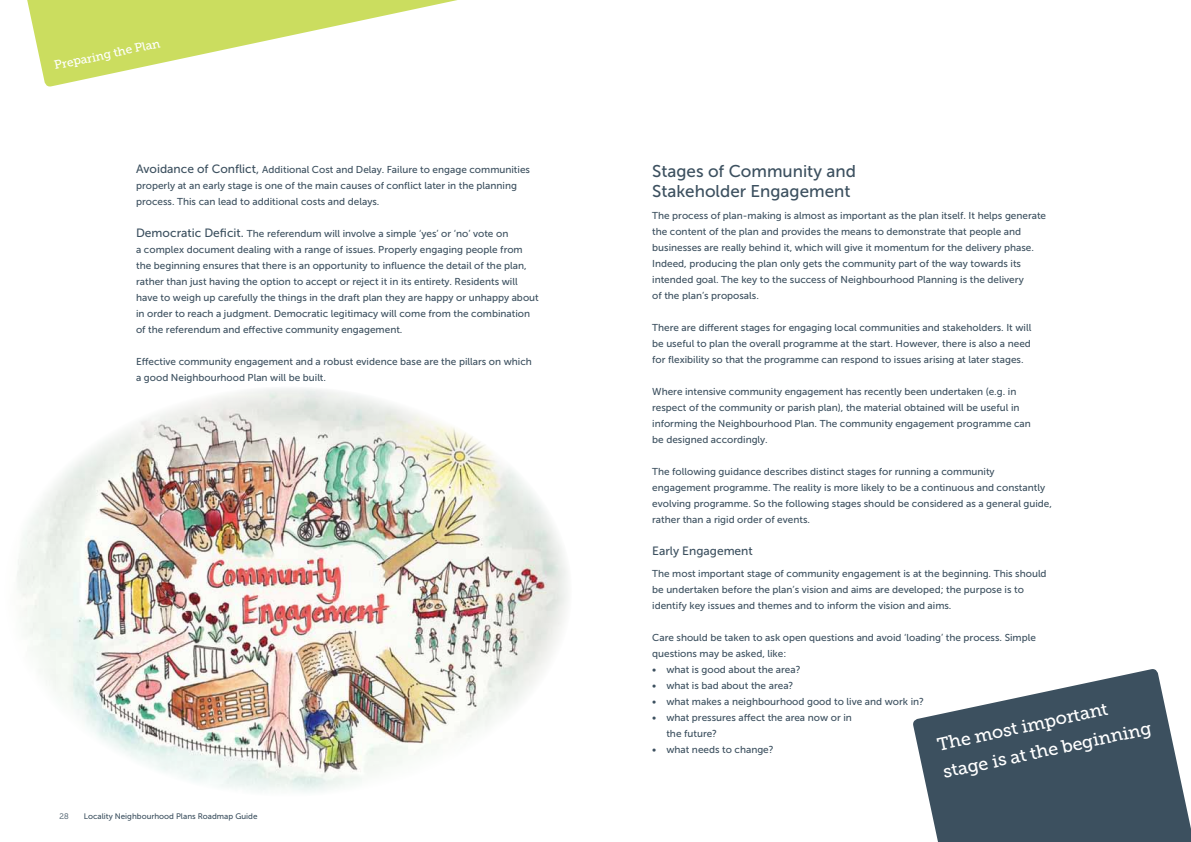
<style>
.page{position:relative;width:1191px;height:842px;background:#fff}
.page>*{position:absolute;margin:0;border:0;box-sizing:border-box;transform-origin:0 0}
.t1{font:18px/28px "Museo Slab 500";color:#fff}
.t2{font:17px/20px "Museo Sans 500";color:#3c505f}
.t3{font:12px "Museo Slab 500";color:#fff}
.t4{font:12px "Museo Sans 500";color:#3c505f}
.t5{font:10px/16px "Museo Sans 500";color:#3c505f}
.t6{font:8px "Museo Sans 500";color:#3c505f}
.t7{font:8px "Museo 300";color:#3c505f}
.s1{font-size:12px}
</style>
<div class="page">
<svg style="left:27px;top:0;width:430px;height:87px"></svg>
<img style="left:17px;top:388px;width:551px;height:404px">
<svg style="left:913px;top:669px;width:278px;height:173px;fill:#3c505f"></svg>
<p class="t3" style="left:53px;top:59px;width:110px;rotate:-12deg">Preparing the Plan</p>
<p class="t5" style="left:136px;top:162px;width:395px"><span class="s1">Avoidance of Conflict,</span> Additional Cost and Delay. Failure to engage communities properly at an early stage is one of the main causes of conflict later in the planning process. This can lead to additional costs and delays.</p>
<p class="t5" style="left:136px;top:226px;width:404px"><span class="s1">Democratic Deficit.</span> The referendum will involve a simple ‘yes’ or ‘no’ vote on<br>a complex document dealing with a range of issues. Properly engaging people from the beginning ensures that there is an opportunity to influence the detail of the plan, rather than just having the option to accept or reject it in its entirety. Residents will have to weigh up carefully the things in the draft plan they are happy or unhappy about in order to reach a judgment. Democratic legitimacy will come from the combination of the referendum and effective community engagement.</p>
<p class="t5" style="left:136px;top:354px;width:397px">Effective community engagement and a robust evidence base are the pillars on which a good Neighbourhood Plan will be built.</p>
<p class="t7" style="left:60px;top:812px;width:11px">28</p>
<p class="t6" style="left:84px;top:812px;width:175px">Locality Neighbourhood Plans Roadmap Guide</p>
<h2 class="t2" style="left:652px;top:161px;width:205px">Stages of Community and<br>Stakeholder Engagement</h2>
<p class="t5" style="left:652px;top:207px;width:395px">The process of plan-making is almost as important as the plan itself. It helps generate the content of the plan and provides the means to demonstrate that people and businesses are really behind it, which will give it momentum for the delivery phase.<br>Indeed, producing the plan only gets the community part of the way towards its intended goal. The key to the success of Neighbourhood Planning is the delivery<br>of the plan’s proposals.</p>
<p class="t5" style="left:652px;top:319px;width:381px;text-align:justify">There are different stages for engaging local communities and stakeholders. It will be useful to plan the overall programme at the start. However, there is also a need for flexibility so that the programme can respond to issues arising at later stages.</p>
<p class="t5" style="left:652px;top:383px;width:380px">Where intensive community engagement has recently been undertaken (e.g. in respect of the community or parish plan), the material obtained will be useful in informing the Neighbourhood Plan. The community engagement programme can be designed accordingly.</p>
<p class="t5" style="left:652px;top:463px;width:401px">The following guidance describes distinct stages for running a community engagement programme. The reality is more likely to be a continuous and constantly evolving programme. So the following stages should be considered as a general guide, rather than a rigid order of events.</p>
<p class="t4" style="left:652px;top:544px;width:102px">Early Engagement</p>
<p class="t5" style="left:652px;top:565px;width:396px">The most important stage of community engagement is at the beginning. This should be undertaken before the plan’s vision and aims are developed; the purpose is to identify key issues and themes and to inform the vision and aims.</p>
<p class="t5" style="left:652px;top:629px;width:385px">Care should be taken to ask open questions and avoid ‘loading’ the process. Simple questions may be asked, like:</p>
<p class="t5" style="left:652px;top:661px;width:150px">• what is good about the area?</p>
<p class="t5" style="left:652px;top:677px;width:143px">• what is bad about the area?</p>
<p class="t5" style="left:652px;top:693px;width:273px">• what makes a neighbourhood good to live and work in?</p>
<p class="t5" style="left:666px;top:709px;width:187px;text-indent:-14px">• what pressures affect the area now or in the future?</p>
<p class="t5" style="left:652px;top:741px;width:123px">• what needs to change?</p>
<h1 class="t1" style="left:934px;top:731px;width:214px;rotate:-12deg">The most important stage is at the beginning</h1>
</div>
